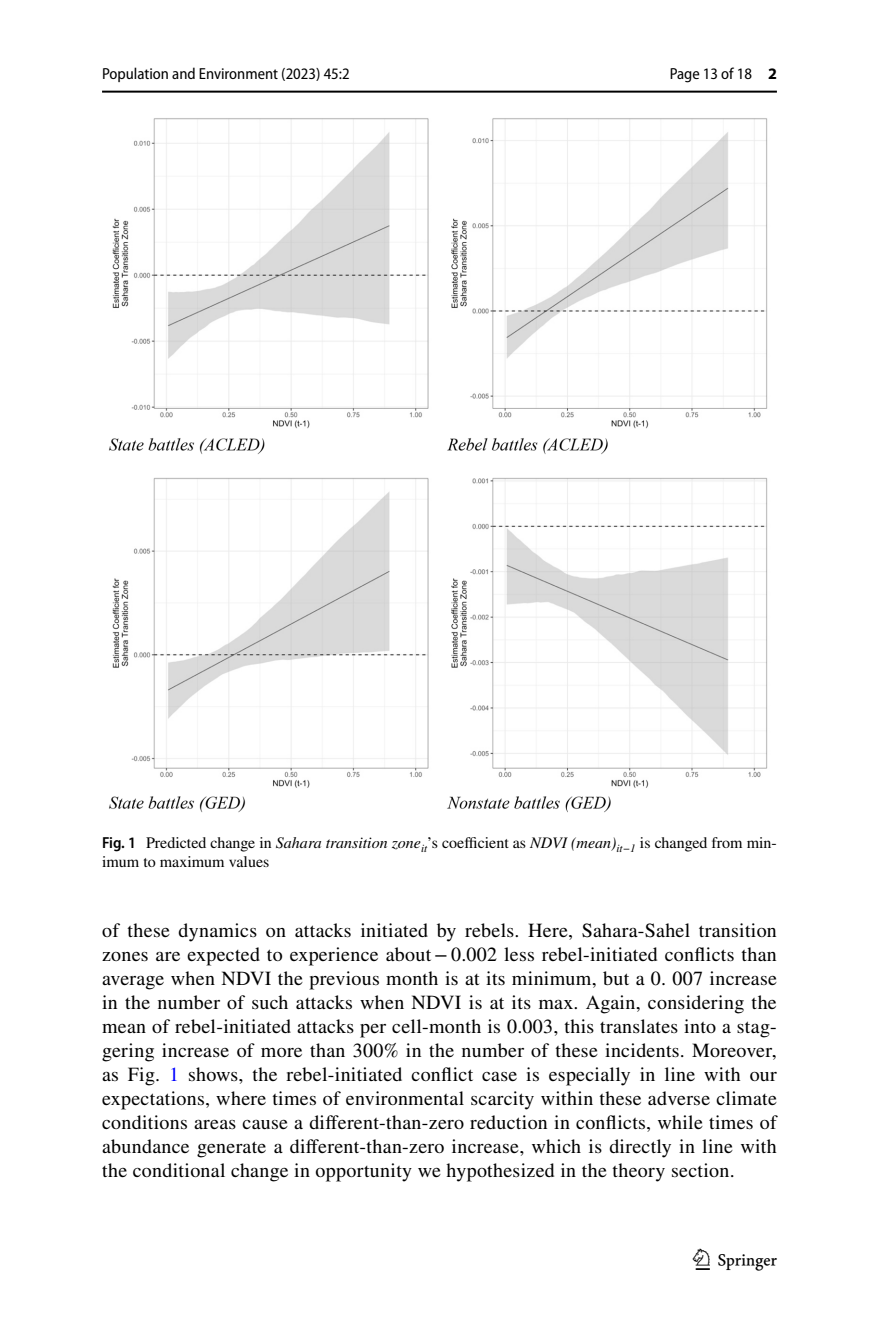
<style>
.page{position:relative;width:879px;height:1333px;background:#fff}
.page>*{position:absolute;margin:0;border:0;box-sizing:border-box;transform-origin:0 0}
.t1{font:30px "Springnew Regular 3";color:#000}
.t2{font:20px/24px "STIX";letter-spacing:.015em;color:#000;text-align:justify}
.t3{font:16px/19px "STIX";color:#000}
.t4{font:semi-condensed 16px "Myriad Pro";color:#000}
.s1{font-weight:700;font-stretch:normal}
.s2{font-family:"Myriad Pro";font-weight:600;font-stretch:semi-condensed}
.s3{font-style:italic}
.s4{color:#00f}
</style>
<div class="page">
<hr style="left:102px;top:91px;width:675px;height:2px;background:#000">
<img style="left:109px;top:118px;width:659px;height:695px">
<p class="t4" style="left:102px;top:65px;width:249px">Population and Environment (2023) 45:2</p>
<p class="t4" style="left:670px;top:65px;width:109px">Page 13 of 18 <span class="s1">2</span></p>
<p class="t3" style="left:102px;top:834px;width:676px"><span class="s2">Fig. 1</span> Predicted change in <span class="s3">Sahara transition zone</span><sub>it</sub>’s coefficient as <span class="s3">NDVI (mean)</span><sub>it−1</sub> is changed from min&shy;imum to maximum values</p>
<p class="t2" style="left:102px;top:919px;width:676px">of these dynamics on attacks initiated by rebels. Here, Sahara-Sahel transition zones are expected to experience about−0.002 less rebel-initiated conflicts than average when NDVI the previous month is at its minimum, but a 0. 007 increase in the number of such attacks when NDVI is at its max. Again, considering the mean of rebel-initiated attacks per cell-month is 0.003, this translates into a stag&shy;gering increase of more than 300% in the number of these incidents. Moreover, as Fig. <span class="s4">1</span> shows, the rebel-initiated conflict case is especially in line with our expectations, where times of environmental scarcity within these adverse climate conditions areas cause a different-than-zero reduction in conflicts, while times of abundance generate a different-than-zero increase, which is directly in line with the conditional change in opportunity we hypothesized in the theory section.</p>
<h1 class="t1" style="left:696px;top:1248px;width:83px">1 3</h1>
</div>
